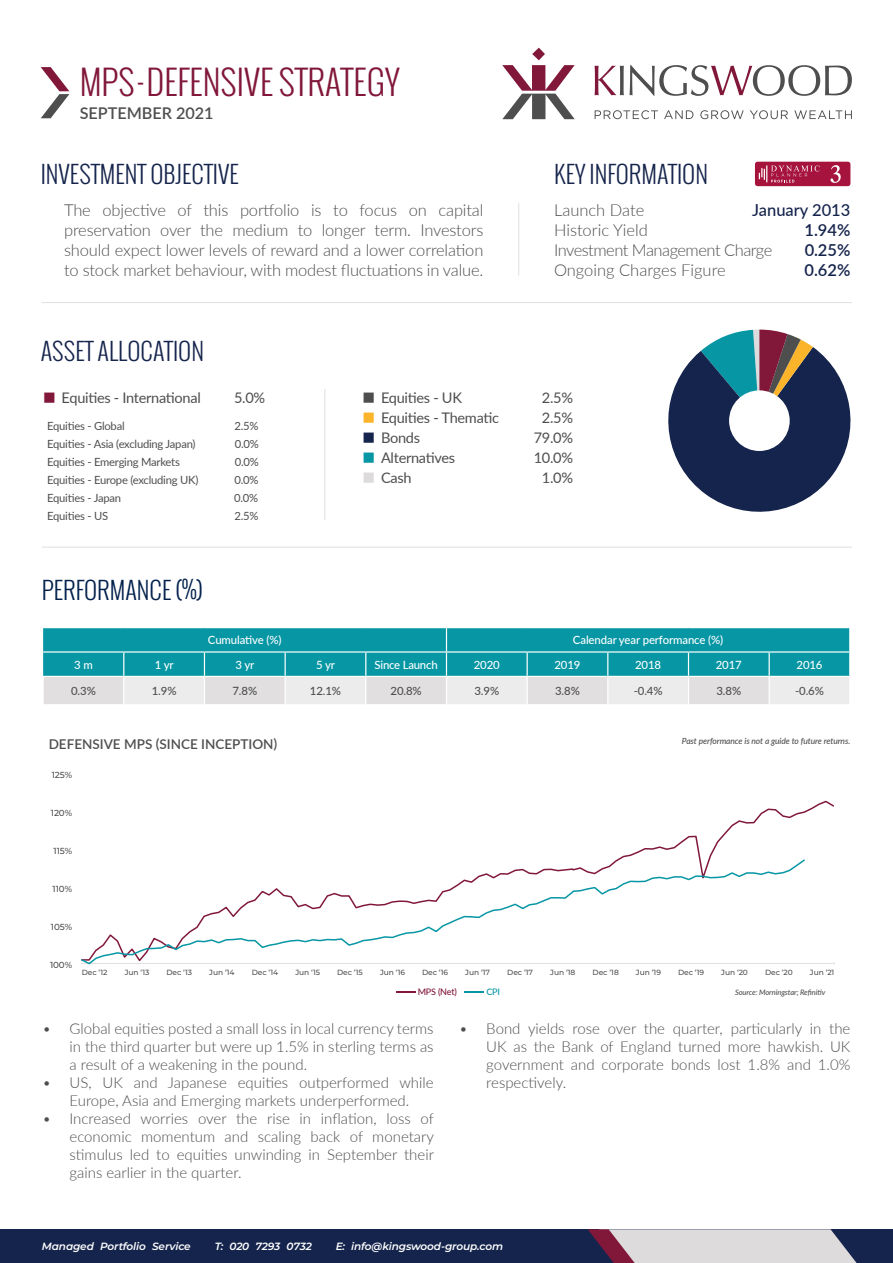
<style>
.page{position:relative;width:893px;height:1263px;background:#fff}
.page>*{position:absolute;margin:0;border:0;box-sizing:border-box;transform-origin:0 0}
.t1{font:300 33.75px "Oswald";color:#811739}
.t2{font:300 24px "Oswald";color:#15244c}
.t3{font:300 24px "Oswald";color:#02214d}
.t4{font:300 16.5px/19.8px "Lato";letter-spacing:-.01em;color:#4e4e4e;text-align:justify}
.t5{font:600 16.5px/19.8px "Lato";color:#15244c;text-align:justify}
.t6{font:500 16.5px "Lato";color:#15244c}
.t7{font:600 16.2px "Lato";color:#4f4f4f}
.t8{font:300 15px/18px "Lato";color:#4e4e4e;text-align:justify}
.t9{font:14.55px "Lato";letter-spacing:-.02em;color:#4e4e4e}
.t10{font:600 13.5px "Lato";color:#4e4e4e}
.t11{font:500 11.4px "Lato";letter-spacing:-.01em;color:#fff}
.t12{font:500 11.4px "Lato";color:#4e4e4e}
.t13{font:11.25px "Lato";letter-spacing:-.02em;color:#4e4e4e}
.t14{font:italic 600 10.5px "Montserrat";letter-spacing:-.01em;color:#fff}
.t15{font:500 9px "Lato";letter-spacing:-.02em;color:#811739}
.t16{font:500 8.85px "Montserrat";letter-spacing:-.01em;color:#4e4e4e}
.t17{font:italic 500 8.55px "Lato";letter-spacing:-.01em;color:#4e4e4e}
.t18{font:500 7.5px "Montserrat";letter-spacing:-.01em;color:#4e4e4e}
.t19{font:italic 500 7.5px "Lato";letter-spacing:-.01em;color:#4e4e4e}
.s1{font-weight:900}
.s2{font-weight:900;color:#0696a4}
.s3{color:#0696a4}
</style>
<div class="page">
<svg style="left:502px;top:48px;width:73px;height:71px"></svg>
<svg style="left:595px;top:66px;width:29px;height:29px"></svg>
<svg style="left:630px;top:65px;width:222px;height:31px"></svg>
<svg style="left:595px;top:110px;width:63px;height:9px"></svg>
<svg style="left:664px;top:110px;width:29px;height:9px"></svg>
<svg style="left:700px;top:110px;width:44px;height:9px"></svg>
<svg style="left:750px;top:110px;width:38px;height:9px"></svg>
<svg style="left:794px;top:110px;width:58px;height:9px"></svg>
<svg style="left:41px;top:67px;width:28px;height:51px"></svg>
<div style="left:0;top:1229px;width:893px;height:34px;background:#15244c"></div>
<svg style="left:588px;top:1229px;width:269px;height:34px;background:#c0b8bf"></svg>
<svg style="left:43px;top:628px;width:807px;height:76px;background:#5fb6be"></svg>
<hr style="left:81px;top:963px;width:753px;height:1px;background:#e1dfdf">
<hr style="left:42px;top:547px;width:810px;height:1px;background:#e1dfdf">
<hr style="left:42px;top:302px;width:810px;height:1px;background:#e1dfdf">
<div style="left:755px;top:162px;width:95px;height:24px;background:#a6143d;border-radius:3px"></div>
<svg style="left:759px;top:165px;width:61px;height:17px"></svg>
<svg style="left:830px;top:165px;width:11px;height:18px"></svg>
<hr style="left:518px;top:203px;width:1px;height:73px;background:#e1dfdf">
<hr style="left:325px;top:389px;width:1px;height:131px;background:#e1dfdf">
<svg style="left:668px;top:330px;width:183px;height:182px"></svg>
<div style="left:729px;top:390px;width:61px;height:61px;background:#fff;border-radius:50%"></div>
<svg style="left:619px;top:800px;width:216px;height:163px"></svg>
<svg style="left:80px;top:858px;width:726px;height:107px"></svg>
<h1 class="t1" style="left:80px;top:59px;width:322px">MPS - DEFENSIVE STRATEGY</h1>
<p class="t7" style="left:80px;top:102px;width:136px">SEPTEMBER 2021</p>
<h2 class="t2" style="left:41px;top:158px;width:200px">INVESTMENT OBJECTIVE</h2>
<h2 class="t2" style="left:554px;top:158px;width:156px">KEY INFORMATION</h2>
<p class="t4" style="left:554px;top:200px;width:220px;text-align:left">Launch Date<br>Historic Yield<br>Investment Management Charge<br>Ongoing Charges Figure</p>
<p class="t4" style="left:64px;top:200px;width:421px">The objective of this portfolio is to focus on capital preservation over the medium to longer term. Investors should expect lower levels of reward and a lower correlation to stock market behaviour, with modest fluctuations in value.</p>
<p class="t6" style="left:752px;top:198px;width:100px">January 2013</p>
<p class="t5" style="left:804px;top:219px;width:47px">1.94% 0.25% 0.62%</p>
<h2 class="t2" style="left:41px;top:334px;width:165px">ASSET ALLOCATION</h2>
<p class="t9" style="left:62px;top:388px;width:141px">Equities - International</p>
<p class="t9" style="left:234px;top:388px;width:33px">5.0%</p>
<p class="t13" style="left:47px;top:418px;width:79px">Equities - Global</p>
<p class="t13" style="left:234px;top:418px;width:26px">2.5%</p>
<p class="t13" style="left:47px;top:436px;width:150px">Equities - Asia (excluding Japan)</p>
<p class="t13" style="left:235px;top:436px;width:26px">0.0%</p>
<p class="t13" style="left:47px;top:454px;width:134px">Equities - Emerging Markets</p>
<p class="t13" style="left:235px;top:454px;width:26px">0.0%</p>
<p class="t13" style="left:47px;top:472px;width:153px">Equities - Europe (excluding UK)</p>
<p class="t13" style="left:234px;top:472px;width:26px">0.0%</p>
<p class="t13" style="left:47px;top:490px;width:76px">Equities - Japan</p>
<p class="t13" style="left:234px;top:490px;width:26px">0.0%</p>
<p class="t13" style="left:47px;top:508px;width:63px">Equities - US</p>
<p class="t13" style="left:234px;top:508px;width:26px">2.5%</p>
<h2 class="t3" style="left:42px;top:574px;width:162px">PERFORMANCE (%)</h2>
<p class="t9" style="left:381px;top:388px;width:82px">Equities - UK</p>
<p class="t9" style="left:542px;top:388px;width:33px">2.5%</p>
<p class="t9" style="left:381px;top:407px;width:120px">Equities - Thematic</p>
<p class="t9" style="left:542px;top:407px;width:33px">2.5%</p>
<p class="t9" style="left:381px;top:427px;width:41px">Bonds</p>
<p class="t9" style="left:534px;top:427px;width:41px">79.0%</p>
<p class="t9" style="left:381px;top:447px;width:76px">Alternatives</p>
<p class="t9" style="left:534px;top:447px;width:41px">10.0%</p>
<p class="t9" style="left:381px;top:467px;width:32px">Cash</p>
<p class="t9" style="left:542px;top:467px;width:33px">1.0%</p>
<p class="t11" style="left:208px;top:632px;width:75px">Cumulative (%)</p>
<p class="t11" style="left:573px;top:632px;width:152px">Calendar year performance (%)</p>
<p class="t11" style="left:74px;top:656px;width:20px">3 m</p>
<p class="t11" style="left:155px;top:656px;width:20px">1 yr</p>
<p class="t11" style="left:235px;top:656px;width:20px">3 yr</p>
<p class="t11" style="left:316px;top:656px;width:20px">5 yr</p>
<p class="t11" style="left:375px;top:656px;width:65px">Since Launch</p>
<p class="t11" style="left:474px;top:656px;width:28px">2020</p>
<p class="t11" style="left:554px;top:656px;width:28px">2019</p>
<p class="t11" style="left:635px;top:656px;width:28px">2018</p>
<p class="t11" style="left:716px;top:656px;width:28px">2017</p>
<p class="t11" style="left:797px;top:656px;width:27px">2016</p>
<p class="t12" style="left:71px;top:683px;width:26px">0.3%</p>
<p class="t12" style="left:152px;top:683px;width:26px">1.9%</p>
<p class="t12" style="left:232px;top:683px;width:26px">7.8%</p>
<p class="t12" style="left:310px;top:683px;width:33px">12.1%</p>
<p class="t12" style="left:391px;top:683px;width:33px">20.8%</p>
<p class="t12" style="left:474px;top:683px;width:26px">3.9%</p>
<p class="t12" style="left:555px;top:683px;width:26px">3.8%</p>
<p class="t12" style="left:634px;top:683px;width:30px">-0.4%</p>
<p class="t12" style="left:716px;top:683px;width:26px">3.8%</p>
<p class="t12" style="left:795px;top:683px;width:30px">-0.6%</p>
<p class="t10" style="left:49px;top:734px;width:230px">DEFENSIVE MPS (SINCE INCEPTION)</p>
<p class="t17" style="left:682px;top:734px;width:170px">Past performance is not a guide to future returns.</p>
<p class="t16" style="left:52px;top:768px;width:22px">125%</p>
<p class="t16" style="left:51px;top:806px;width:23px">120%</p>
<p class="t16" style="left:54px;top:844px;width:20px">115%</p>
<p class="t16" style="left:53px;top:882px;width:21px">110%</p>
<p class="t16" style="left:51px;top:920px;width:23px">105%</p>
<p class="t16" style="left:50px;top:958px;width:24px">100%</p>
<p class="t15" style="left:392px;top:985px;width:109px"><span class="s1">-</span>MPS (Net) <span class="s2">-</span><span class="s3">CPI</span></p>
<p class="t19" style="left:735px;top:987px;width:92px">Source: Morningstar; Refinitiv</p>
<p class="t18" style="left:82px;top:967px;width:27px">Dec ‘12</p>
<p class="t18" style="left:125px;top:967px;width:26px">Jun ‘13</p>
<p class="t18" style="left:166px;top:967px;width:27px">Dec ‘13</p>
<p class="t18" style="left:209px;top:967px;width:27px">Jun ‘14</p>
<p class="t18" style="left:252px;top:967px;width:28px">Dec ‘14</p>
<p class="t18" style="left:295px;top:967px;width:26px">Jun ‘15</p>
<p class="t18" style="left:337px;top:967px;width:27px">Dec ‘15</p>
<p class="t18" style="left:380px;top:967px;width:26px">Jun ‘16</p>
<p class="t18" style="left:422px;top:967px;width:28px">Dec ‘16</p>
<p class="t18" style="left:465px;top:967px;width:26px">Jun ‘17</p>
<p class="t18" style="left:507px;top:967px;width:27px">Dec ‘17</p>
<p class="t18" style="left:550px;top:967px;width:27px">Jun ‘18</p>
<p class="t18" style="left:593px;top:967px;width:28px">Dec ‘18</p>
<p class="t18" style="left:636px;top:967px;width:26px">Jun ‘19</p>
<p class="t18" style="left:678px;top:967px;width:28px">Dec ‘19</p>
<p class="t18" style="left:721px;top:967px;width:28px">Jun ‘20</p>
<p class="t18" style="left:765px;top:967px;width:29px">Dec ‘20</p>
<p class="t18" style="left:810px;top:967px;width:26px">Jun ‘21</p>
<p class="t8" style="left:70px;top:1019px;width:366px;text-indent:-27px">• Global equities posted a small loss in local currency terms in the third quarter but were up 1.5% in sterling terms as a result of a weakening in the pound.</p>
<p class="t8" style="left:43px;top:1073px;width:393px;text-align:center">• US, UK and Japanese equities outperformed while<br>Europe, Asia and Emerging markets underperformed.</p>
<p class="t8" style="left:70px;top:1109px;width:366px;text-indent:-27px">• Increased worries over the rise in inflation, loss of economic momentum and scaling back of monetary stimulus led to equities unwinding in September their gains earlier in the quarter.</p>
<p class="t8" style="left:486px;top:1019px;width:366px;text-indent:-27px">• Bond yields rose over the quarter, particularly in the UK as the Bank of England turned more hawkish. UK government and corporate bonds lost 1.8% and 1.0% respectively.</p>
<p class="t14" style="left:42px;top:1239px;width:150px">Managed Portfolio Service</p>
<p class="t14" style="left:215px;top:1239px;width:99px">T: 020 7293 0732</p>
<p class="t14" style="left:336px;top:1239px;width:169px">E: info@kingswood-group.com</p>
</div>
